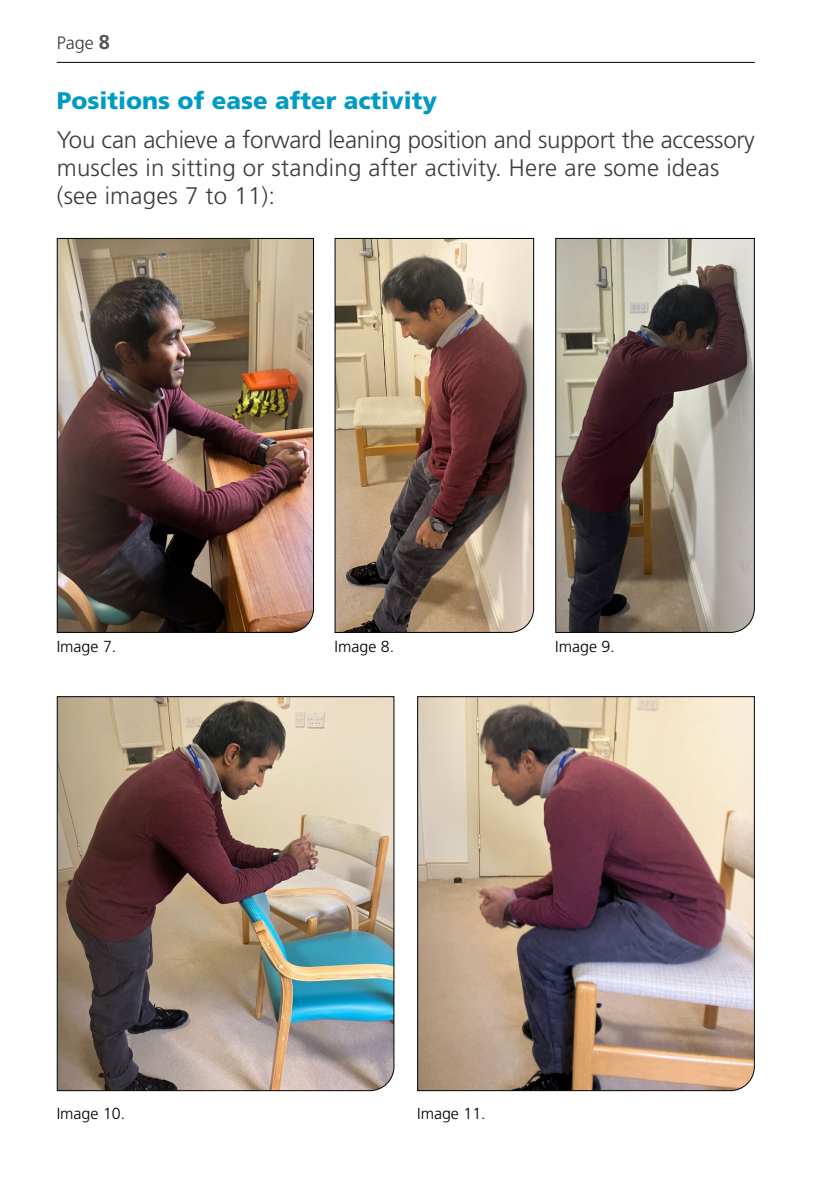
<style>
.page{position:relative;width:840px;height:1191px;background:#fff}
.page>*{position:absolute;margin:0;border:0;box-sizing:border-box;transform-origin:0 0}
.t1{font:300 24px/28px "Frutiger LT Std";letter-spacing:.01em;color:#3c3c3b}
.t2{font:900 24px "Frutiger LT Std";color:#009bc4}
.t3{font:300 18px "Frutiger LT Std";color:#3c3c3b}
.t4{font:300 16px "Frutiger LT Std";color:#000}
.s1{font-weight:700;font-size:20px;color:#575756}
</style>
<div class="page">
<hr style="left:57px;top:62px;width:697px;height:1px;background:#000">
<img style="left:56px;top:237px;width:258px;height:396px">
<img style="left:334px;top:237px;width:200px;height:396px">
<svg style="left:555px;top:237px;width:200px;height:396px;background:#7e736b"></svg>
<img style="left:56px;top:696px;width:339px;height:395px">
<img style="left:417px;top:696px;width:338px;height:395px">
<p class="t3" style="left:57px;top:33px;width:55px">Page <span class="s1">8</span></p>
<p class="t2" style="left:57px;top:86px;width:382px">Positions of ease after activity</p>
<p class="t1" style="left:57px;top:126px;width:699px">You can achieve a forward leaning position and support the accessory muscles in sitting or standing after activity. Here are some ideas (see images 7 to 11):</p>
<p class="t4" style="left:57px;top:637px;width:61px">Image 7.</p>
<p class="t4" style="left:334px;top:637px;width:61px">Image 8.</p>
<p class="t4" style="left:555px;top:637px;width:61px">Image 9.</p>
<p class="t4" style="left:57px;top:1104px;width:70px">Image 10.</p>
<p class="t4" style="left:417px;top:1104px;width:70px">Image 11.</p>
</div>
